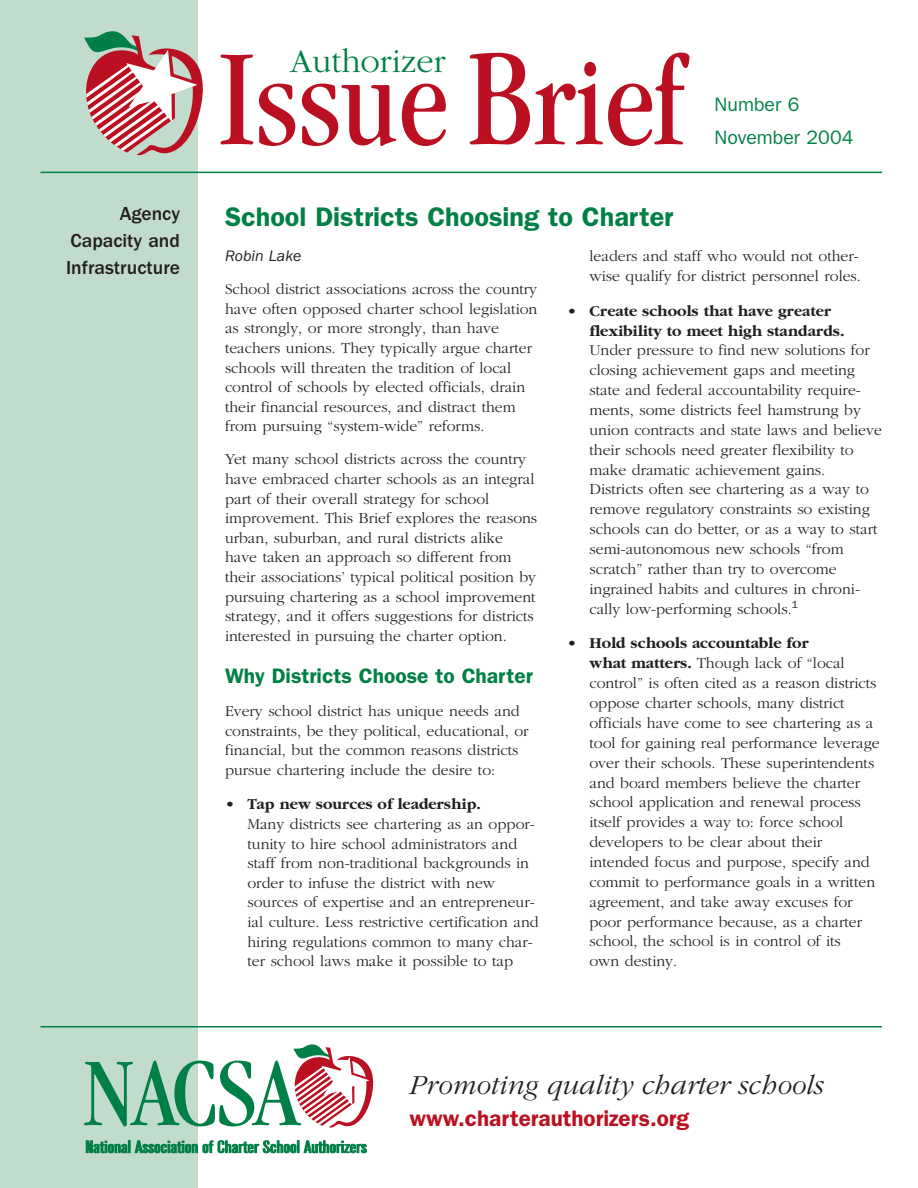
<style>
.page{position:relative;width:918px;height:1188px;background:#fff}
.page>*{position:absolute;margin:0;border:0;box-sizing:border-box;transform-origin:0 0}
.t1{font:condensed 129px "Garamond";color:#ba1021}
.t2{font:300 34.5px "Garamond";color:#007f46}
.t3{font:italic 300 28.5px "Garamond";color:#231f20}
.t4{font:600 27px "Franklin Gothic";color:#007f46}
.t5{font:600 22.5px "Franklin Gothic";color:#ba1021}
.t6{font:600 21px "Franklin Gothic";color:#007f46}
.t7{font:500 19.5px/27px "Franklin Gothic";color:#231f20}
.t8{font:19.5px/33px "Franklin Gothic";color:#007f46}
.t9{font:300 15.75px/19.8px "Garamond";color:#231f20}
.t10{font:700 15.75px/19.8px "Garamond";color:#231f20}
.t11{font:italic 15.75px "Franklin Gothic";color:#231f20}
.s1{font-size:141.9px}
.s2{font-weight:700}
</style>
<div class="page">
<div style="left:0;top:0;width:198px;height:1188px;background:#c1dbcc"></div>
<svg style="left:86px;top:1140px;width:281px;height:13px"></svg>
<svg style="left:84px;top:1044px;width:289px;height:84px"></svg>
<hr style="left:40px;top:172px;width:842px;height:1px;background:#007f46">
<hr style="left:40px;top:1026px;width:842px;height:1px;background:#007f46">
<svg style="left:84px;top:31px;width:119px;height:124px"></svg>
<h2 class="t2" style="left:290px;top:40px;width:157px">Authorizer</h2>
<h1 class="t1" style="left:219px;top:54px;width:465px"><span class="s1">I</span>ssue <span class="s1">B</span>rief</h1>
<p class="t8" style="left:715px;top:89px;width:140px">Number 6<br>November 2004</p>
<p class="t7" style="left:120px;top:202px;width:62px">Agency</p>
<h3 class="t4" style="left:225px;top:207px;width:450px">School Districts Choosing to Charter</h3>
<p class="t7" style="left:66px;top:229px;width:115px">Capacity and<br>Infrastructure</p>
<p class="t9" style="left:589px;top:246px;width:273px">leaders and staff who would not other&shy;wise qualify for district personnel roles.</p>
<p class="t10" style="left:590px;top:300px;width:256px;text-indent:-22px">• Create schools that have greater flexibility to meet high standards.</p>
<p class="t9" style="left:590px;top:340px;width:294px">Under pressure to find new solutions for closing achievement gaps and meeting state and federal accountability require&shy;ments, some districts feel hamstrung by union contracts and state laws and believe their schools need greater flexibility to make dramatic achievement gains.<br>Districts often see chartering as a way to remove regulatory constraints so existing schools can do better, or as a way to start semi-autonomous new schools “from scratch” rather than try to overcome ingrained habits and cultures in chroni&shy;cally low-performing schools.<sup>1</sup></p>
<p class="t9" style="left:590px;top:633px;width:292px;text-indent:-22px"><span class="s2">• Hold schools accountable for<br>what matters.</span> Though lack of “local control” is often cited as a reason districts oppose charter schools, many district officials have come to see chartering as a tool for gaining real performance leverage over their schools. These superintendents and board members believe the charter school application and renewal process itself provides a way to: force school developers to be clear about their intended focus and purpose, specify and commit to performance goals in a written agreement, and take away excuses for poor performance because, as a charter school, the school is in control of its<br>own destiny.</p>
<p class="t11" style="left:225px;top:250px;width:78px">Robin Lake</p>
<p class="t9" style="left:225px;top:279px;width:314px">School district associations across the country have often opposed charter school legislation as strongly, or more strongly, than have teachers unions. They typically argue charter schools will threaten the tradition of local control of schools by elected officials, drain their financial resources, and distract them from pursuing “system-wide” reforms.</p>
<p class="t9" style="left:225px;top:449px;width:314px">Yet many school districts across the country have embraced charter schools as an integral part of their overall strategy for school improvement. This Brief explores the reasons urban, suburban, and rural districts alike have taken an approach so different from their associations’ typical political position by pursuing chartering as a school improvement strategy, and it offers suggestions for districts interested in pursuing the charter option.</p>
<h3 class="t6" style="left:225px;top:669px;width:309px">Why Districts Choose to Charter</h3>
<p class="t9" style="left:225px;top:701px;width:305px">Every school district has unique needs and constraints, be they political, educational, or financial, but the common reasons districts pursue chartering include the desire to:</p>
<p class="t10" style="left:225px;top:794px;width:258px">• Tap new sources of leadership.</p>
<p class="t9" style="left:247px;top:814px;width:293px">Many districts see chartering as an oppor&shy;tunity to hire school administrators and staff from non-traditional backgrounds in order to infuse the district with new sources of expertise and an entrepreneur&shy;ial culture. Less restrictive certification and hiring regulations common to many char&shy;ter school laws make it possible to tap</p>
<h3 class="t3" style="left:410px;top:1068px;width:416px">Promoting quality charter schools</h3>
<h3 class="t5" style="left:410px;top:1110px;width:281px">www.charterauthorizers.org</h3>
</div>
